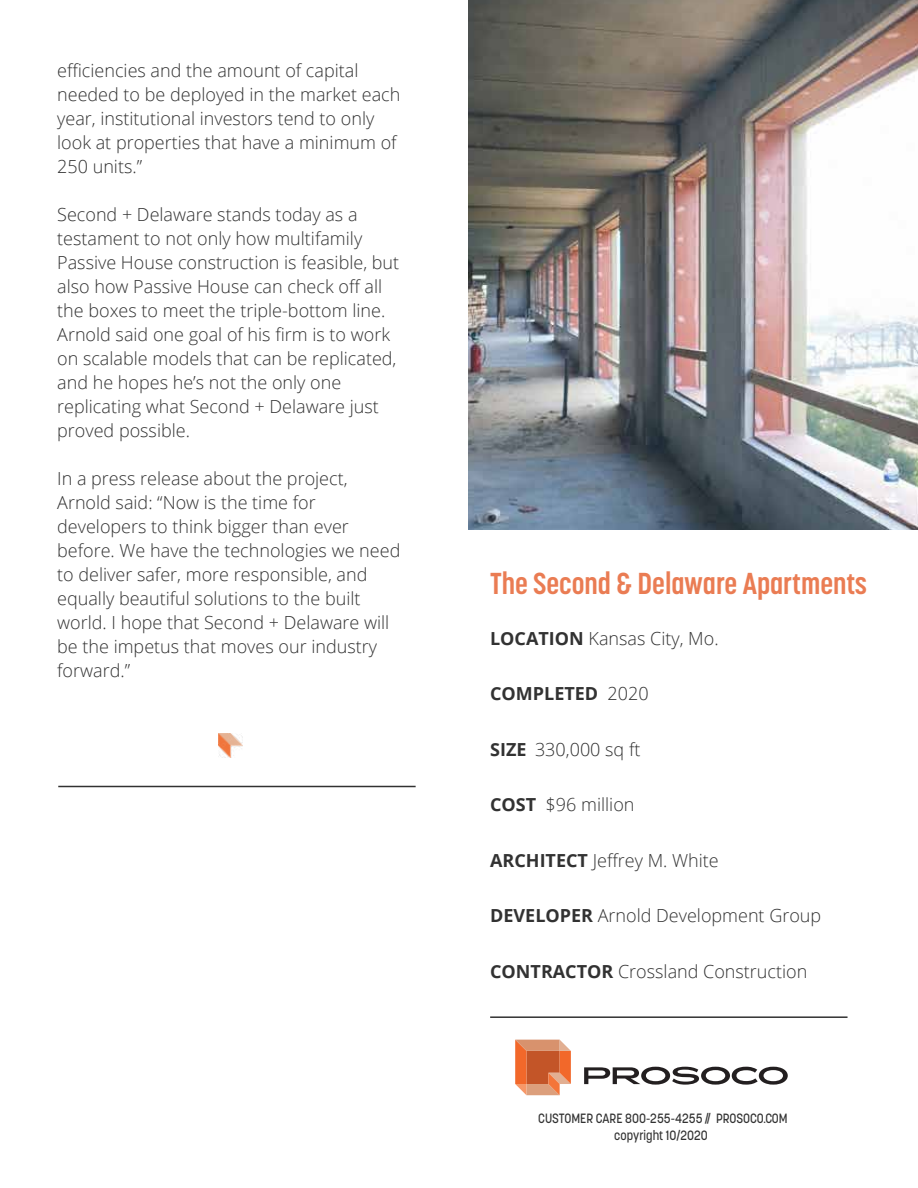
<style>
.page{position:relative;width:918px;height:1188px;background:#fff}
.page>*{position:absolute;margin:0;border:0;box-sizing:border-box;transform-origin:0 0}
.t1{font:700 30px "Korolev Condensed";color:#ea7c53}
.t2{font:300 18px/24px "Open Sans";color:#323232}
.t3{font:700 18px "Open Sans";color:#323232}
.t4{font:500 13.35px/17px "Korolev";color:#323232;text-align:center;scale:.9 1}
.s1{font-weight:700}
.s2{font-weight:300}
</style>
<div class="page">
<svg style="left:584px;top:1067px;width:204px;height:18px"></svg>
<svg style="left:515px;top:1040px;width:56px;height:55px;background:#de8157"></svg>
<hr style="left:58px;top:786px;width:358px;height:1px;background:#323232">
<hr style="left:490px;top:1016px;width:358px;height:2px;background:#323232">
<img style="left:218px;top:733px;width:24px;height:24px">
<img style="left:469px;top:0;width:449px;height:529px">
<p class="t2" style="left:57px;top:58px;width:345px">efficiencies and the amount of capital needed to be deployed in the market each year, institutional investors tend to only look at properties that have a minimum of 250 units.”</p>
<p class="t2" style="left:57px;top:202px;width:344px">Second + Delaware stands today as a testament to not only how multifamily Passive House construction is feasible, but also how Passive House can check off all the boxes to meet the triple-bottom line.<br>Arnold said one goal of his firm is to work on scalable models that can be replicated, and he hopes he’s not the only one replicating what Second + Delaware just proved possible.</p>
<p class="t2" style="left:57px;top:466px;width:345px">In a press release about the project, Arnold said: “Now is the time for developers to think bigger than ever before. We have the technologies we need to deliver safer, more responsible, and equally beautiful solutions to the built world. I hope that Second + Delaware will be the impetus that moves our industry forward.”</p>
<h1 class="t1" style="left:490px;top:566px;width:378px">The Second &amp; Delaware Apartments</h1>
<p class="t2" style="left:490px;top:626px;width:230px"><span class="s1">LOCATION</span> Kansas City, Mo.</p>
<p class="t3" style="left:490px;top:681px;width:160px">COMPLETED <span class="s2">2020</span></p>
<p class="t2" style="left:490px;top:737px;width:152px"><span class="s1">SIZE</span> 330,000 sq ft</p>
<p class="t2" style="left:490px;top:792px;width:146px"><span class="s1">COST</span> $96 million</p>
<p class="t2" style="left:490px;top:848px;width:230px"><span class="s1">ARCHITECT</span> Jeffrey M. White</p>
<p class="t2" style="left:490px;top:903px;width:333px"><span class="s1">DEVELOPER</span> Arnold Development Group</p>
<p class="t2" style="left:490px;top:959px;width:319px"><span class="s1">CONTRACTOR</span> Crossland Construction</p>
<p class="t4" style="left:538px;top:1109px;width:279px">CUSTOMER CARE 800-255-4255 // PROSOCO.COM copyright 10/2020</p>
</div>
